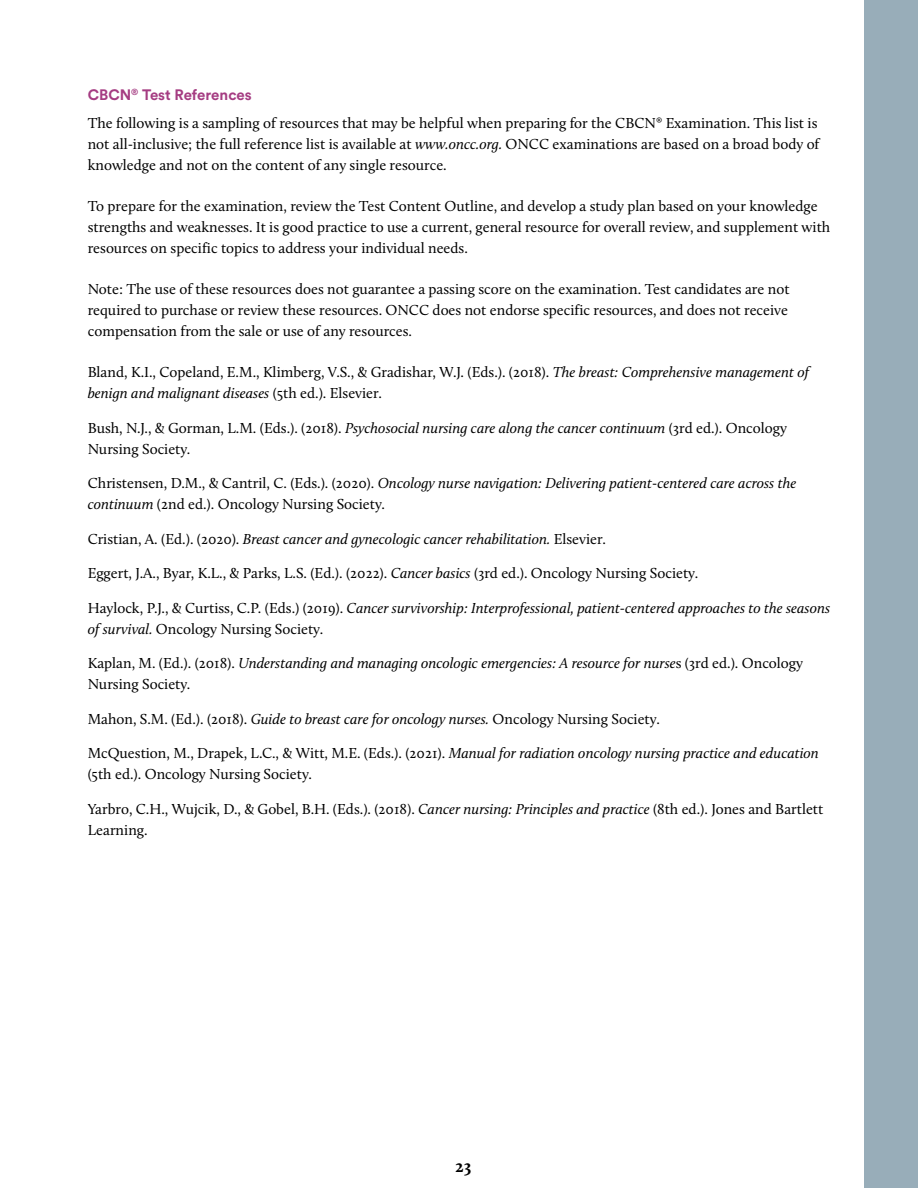
<style>
.page{position:relative;width:918px;height:1188px;background:#fff}
.page>*{position:absolute;margin:0;border:0;box-sizing:border-box;transform-origin:0 0}
.t1{font:700 18px "Calluna";color:#000}
.t2{font:15px/21px "Calluna";color:#000}
.t3{font:italic 15px/21px "Calluna";color:#000}
.t4{font:700 15px "Circular Std";color:#a53c82}
.s1{font-style:italic}
.s2{font-style:normal}
</style>
<div class="page">
<div style="left:864px;top:0;width:54px;height:1188px;background:#98adb9"></div>
<p class="t4" style="left:88px;top:85px;width:165px">CBCN<sup>®</sup> Test References</p>
<p class="t2" style="left:88px;top:112px;width:733px">The following is a sampling of resources that may be helpful when preparing for the CBCN® Examination. This list is not all-inclusive; the full reference list is available at <span class="s1">www.oncc.org.</span> ONCC examinations are based on a broad body of knowledge and not on the content of any single resource.</p>
<p class="t2" style="left:88px;top:195px;width:744px">To prepare for the examination, review the Test Content Outline, and develop a study plan based on your knowledge strengths and weaknesses. It is good practice to use a current, general resource for overall review, and supplement with resources on specific topics to address your individual needs.</p>
<p class="t2" style="left:88px;top:278px;width:703px;text-align:justify">Note: The use of these resources does not guarantee a passing score on the examination. Test candidates are not required to purchase or review these resources. ONCC does not endorse specific resources, and does not receive compensation from the sale or use of any resources.</p>
<p class="t2" style="left:88px;top:362px;width:723px">Bland, K.I., Copeland, E.M., Klimberg, V.S., &amp; Gradishar, W.J. (Eds.). (2018). <span class="s1">The breast: Comprehensive management of benign and malignant diseases</span> (5th ed.). Elsevier.</p>
<p class="t2" style="left:88px;top:417px;width:701px">Bush, N.J., &amp; Gorman, L.M. (Eds.). (2018). <span class="s1">Psychosocial nursing care along the cancer continuum</span> (3rd ed.). Oncology<br>Nursing Society.</p>
<p class="t2" style="left:88px;top:473px;width:710px">Christensen, D.M., &amp; Cantril, C. (Eds.). (2020). <span class="s1">Oncology nurse navigation: Delivering patient-centered care across the continuum</span> (2nd ed.). Oncology Nursing Society.</p>
<p class="t3" style="left:88px;top:528px;width:520px"><span class="s2">Cristian, A. (Ed.). (2020).</span> Breast cancer and gynecologic cancer rehabilitation. <span class="s2">Elsevier.</span></p>
<p class="t2" style="left:88px;top:563px;width:612px">Eggert, J.A., Byar, K.L., &amp; Parks, L.S. (Ed.). (2022). <span class="s1">Cancer basics</span> (3rd ed.). Oncology Nursing Society.</p>
<p class="t3" style="left:88px;top:597px;width:744px"><span class="s2">Haylock, P.J., &amp; Curtiss, C.P. (Eds.) (2019).</span> Cancer survivorship: Interprofessional, patient-centered approaches to the seasons of survival. <span class="s2">Oncology Nursing Society.</span></p>
<p class="t3" style="left:88px;top:653px;width:717px"><span class="s2">Kaplan, M. (Ed.). (2018).</span> Understanding and managing oncologic emergencies: A resource for nurse<span class="s2">s (3rd ed.). Oncology<br>Nursing Society.</span></p>
<p class="t2" style="left:88px;top:708px;width:574px">Mahon, S.M. (Ed.). (2018). <span class="s1">Guide to breast care for oncology nurses.</span> Oncology Nursing Society.</p>
<p class="t2" style="left:88px;top:743px;width:733px">McQuestion, M., Drapek, L.C., &amp; Witt, M.E. (Eds.). (2021). <span class="s1">Manual for radiation oncology nursing practice and education </span>(5th ed.). Oncology Nursing Society.</p>
<p class="t2" style="left:88px;top:798px;width:737px">Yarbro, C.H., Wujcik, D., &amp; Gobel, B.H. (Eds.). (2018). <span class="s1">Cancer nursing: Principles and practice</span> (8th ed.). Jones and Bartlett<br>Learning.</p>
<p class="t1" style="left:455px;top:1154px;width:18px">23</p>
</div>
